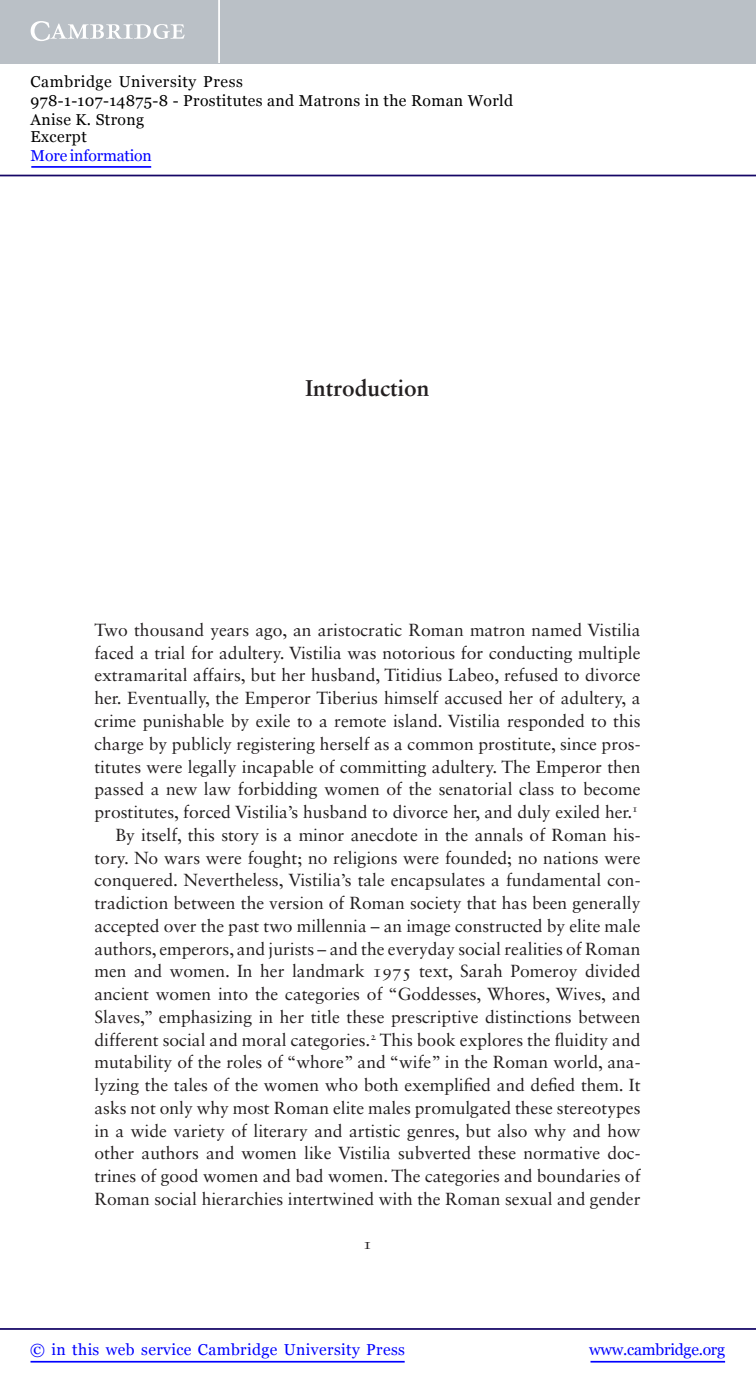
<style>
.page{position:relative;width:756px;height:1388px;background:#fff}
.page>*{position:absolute;margin:0;border:0;box-sizing:border-box;transform-origin:0 0}
.t1{font:700 22.75px "Sabon LT Std";color:#231f20}
.t2{font:17.5px/22.8px "Sabon LT Std";color:#231f20;text-align:right}
.t3{font:15.75px/18.9px "Georgia";letter-spacing:.025em;color:#000}
.t4{font:15.75px "Georgia";letter-spacing:.025em;color:#00f}
.t5{font:15.75px "Georgia";letter-spacing:-.015em;color:#00f}
.t6{font:15.75px "Georgia";letter-spacing:-.01em;color:#00f}
.t7{font:15.75px "Sabon LT Std";color:#231f20}
</style>
<div class="page">
<hr style="left:591px;top:1361px;width:134px;height:1px;background:#00f">
<hr style="left:0;top:1328px;width:756px;height:2px;background:#150666">
<hr style="left:31px;top:1361px;width:374px;height:1px;background:#00f">
<div style="left:0;top:0;width:756px;height:63px;background:#bac0c6"></div>
<svg style="left:31px;top:21px;width:154px;height:20px"></svg>
<hr style="left:218px;top:0;width:2px;height:63px;background:#fff">
<hr style="left:0;top:175px;width:756px;height:1px;background:#150666">
<hr style="left:31px;top:166px;width:120px;height:2px;background:#00f">
<p class="t3" style="left:31px;top:73px;width:484px">Cambridge University Press<br>978-1-107-14875-8 - Prostitutes and Matrons in the Roman World<br>Anise K. Strong</p>
<p class="t3" style="left:31px;top:128px;width:58px">Excerpt</p>
<p class="t6" style="left:31px;top:146px;width:123px">More information</p>
<h1 class="t1" style="left:306px;top:379px;width:125px">Introduction</h1>
<p class="t2" style="left:94px;top:620px;width:548px">Two thousand years ago, an aristocratic Roman matron named Vistilia faced a trial for adultery . Vistilia was notorious for conducting multiple extramarital affairs, but her husband, Titidius Labeo , refused to divorce her. Eventually, the Emperor Tiberius himself accused her of adultery, a crime punishable by exile to a remote island. Vistilia responded to this charge by publicly registering herself as a common prostitute, since pros&shy;titutes were legally incapable of committing adultery. The Emperor then passed a new law forbidding women of the senatorial class to become prostitutes, forced Vistilia’s husband to divorce her, and duly exiled her. <sup>1<br></sup>By itself, this story is a minor anecdote in the annals of Roman his&shy;tory. No wars were fought; no religions were founded; no nations were conquered. Nevertheless, Vistilia’s tale encapsulates a fundamental con&shy;tradiction between the version of Roman society that has been generally accepted over the past two millennia – an image constructed by elite male authors, emperors, and jurists – and the everyday social realities of Roman men and women. In her landmark 1975 text, Sarah Pomeroy divided ancient women into the categories of “Goddesses, Whores, Wives, and Slaves,” emphasizing in her title these prescriptive distinctions between different social and moral categories. <sup>2</sup> This book explores the fluidity and mutability of the roles of “whore” and “wife” in the Roman world, ana&shy;lyzing the tales of the women who both exemplified and defied them. It asks not only why most Roman elite males promulgated these stereotypes in a wide variety of literary and artistic genres, but also why and how other authors and women like Vistilia subverted these normative doc&shy;trines of good women and bad women. The categories and boundaries of Roman social hierarchies intertwined with the Roman sexual and gender</p>
<p class="t7" style="left:363px;top:1237px;width:10px">1</p>
<p class="t4" style="left:30px;top:1339px;width:376px">© in this web service Cambridge University Press</p>
<p class="t5" style="left:589px;top:1339px;width:137px">www.cambridge.org</p>
</div>
